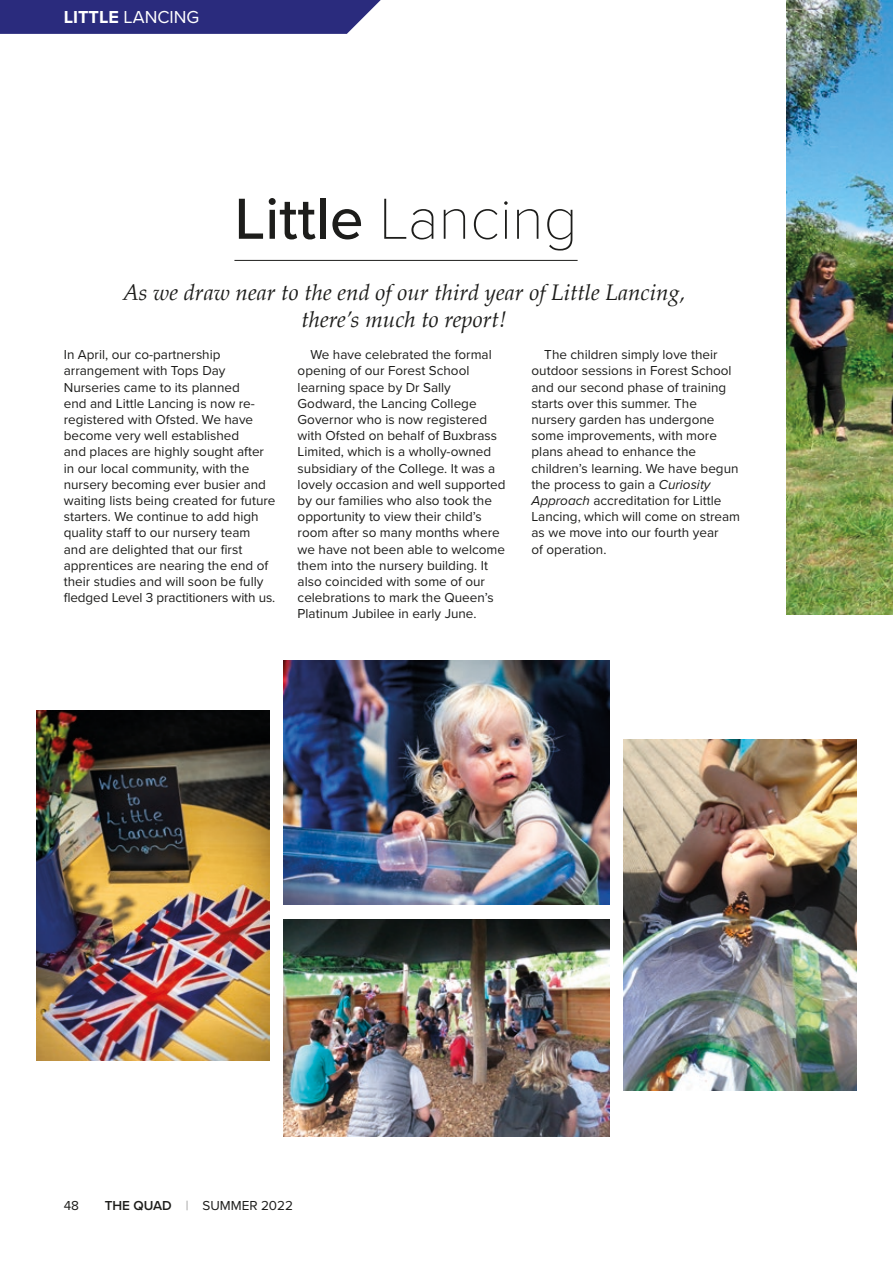
<style>
.page{position:relative;width:893px;height:1263px;background:#fff}
.page>*{position:absolute;margin:0;border:0;box-sizing:border-box;transform-origin:0 0}
.t1{font:100 60px "Proxima Nova T";color:#1d1d1b}
.t2{font:italic 22.5px/27px "Palatino";color:#1d1d1b;text-align:center}
.t3{font:18px "Proxima Nova";color:#fff}
.t4{font:13.5px/16.2px "Proxima Nova";color:#1d1d1b}
.s1{font-weight:700}
.s2{font-family:"Proxima Nova";font-weight:500}
.s3{font-style:italic}
.s4{font-weight:600}
.s5{font-family:"Proxima Nova T";font-weight:100;color:#4b4b4a}
</style>
<div class="page">
<img style="left:36px;top:710px;width:233px;height:350px">
<img style="left:284px;top:919px;width:325px;height:217px">
<img style="left:623px;top:740px;width:234px;height:350px">
<img style="left:284px;top:661px;width:325px;height:244px">
<svg style="left:0;top:0;width:381px;height:34px;background:#333482"></svg>
<img style="left:787px;top:0;width:106px;height:614px">
<hr style="left:234px;top:260px;width:344px;height:1px;background:#1d1d1b">
<h3 class="t3" style="left:64px;top:4px;width:137px"><span class="s1">LITTLE</span> LANCING</h3>
<h1 class="t1" style="left:234px;top:174px;width:345px"><span class="s2">Little</span> Lancing</h1>
<h2 class="t2" style="left:122px;top:279px;width:564px">As we draw near to the end of our third year of Little Lancing, there’s much to report!</h2>
<p class="t4" style="left:298px;top:346px;width:209px;text-indent:13px">We have celebrated the formal opening of our Forest School learning space by Dr Sally<br>Godward, the Lancing College<br>Governor who is now registered with Ofsted on behalf of Buxbrass<br>Limited, which is a wholly-owned subsidiary of the College. It was a lovely occasion and well supported by our families who also took the opportunity to view their child’s room after so many months where we have not been able to welcome them into the nursery building. It also coincided with some of our celebrations to mark the Queen’s<br>Platinum Jubilee in early June.</p>
<p class="t4" style="left:531px;top:346px;width:210px;text-indent:13px">The children simply love their outdoor sessions in Forest School and our second phase of training starts over this summer. The nursery garden has undergone some improvements, with more plans ahead to enhance the children’s learning. We have begun the process to gain a <span class="s3">Curiosity<br>Approach</span> accreditation for Little<br>Lancing, which will come on stream as we move into our fourth year<br>of operation.</p>
<p class="t4" style="left:64px;top:346px;width:213px">In April, our co-partnership arrangement with Tops Day<br>Nurseries came to its planned<br>end and Little Lancing is now re&shy;registered with Ofsted. We have become very well established<br>and places are highly sought after in our local community, with the nursery becoming ever busier and waiting lists being created for future starters. We continue to add high quality staff to our nursery team and are delighted that our first apprentices are nearing the end of their studies and will soon be fully fledged Level 3 practitioners with us.</p>
<p class="t4" style="left:64px;top:1197px;width:17px">48</p>
<p class="t4" style="left:105px;top:1197px;width:190px"><span class="s4">THE QUAD</span> <span class="s5">|</span> SUMMER 2022</p>
</div>
